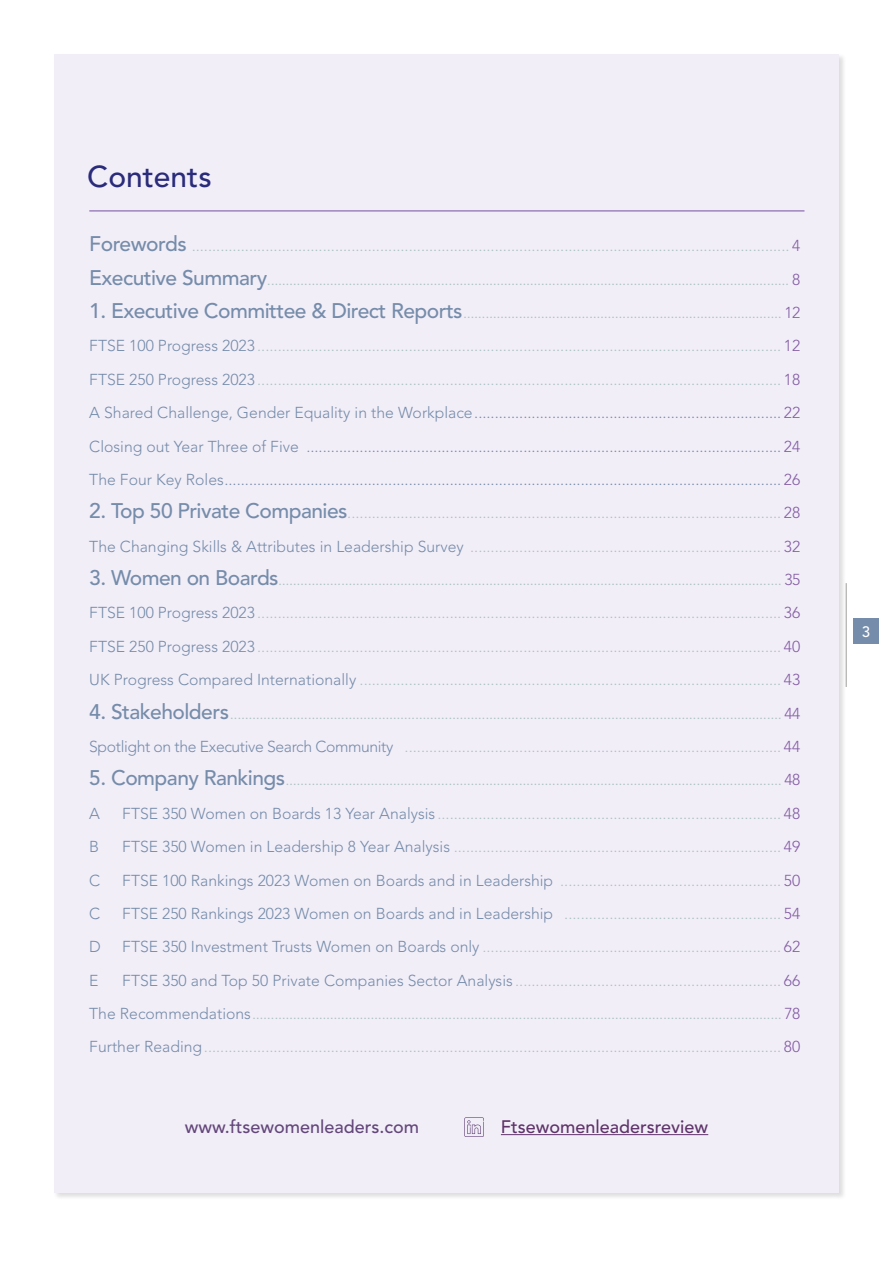
<style>
.page{position:relative;width:893px;height:1263px;background:#fff}
.page>*{position:absolute;margin:0;border:0;box-sizing:border-box;transform-origin:0 0}
.t1{font:500 30px "Avenir LT Std";color:#2a2b7a}
.t2{font:500 18px "Avenir LT Std";color:#63467a}
.t3{font:500 18px "Avenir LT Std";color:#5f336a}
.t4{font:300 15.75px/33.3px "Avenir LT Std";color:#a9c2c2}
.t5{font:300 15.75px/33.3px "Avenir LT Std";color:#758caa;text-align:justify}
.t6{font:300 15.75px/33.3px "Avenir LT Std";letter-spacing:-.025em;color:#a9c2c2}
.t7{font:500 15px "Avenir LT Std";color:#fff}
.s1{font-weight:500;font-size:21px;color:#758caa}
.s2{color:#835da3}
.s3{font-weight:500;font-size:21px}
.s4{color:#a9c2c2}
.s5{color:#758caa}
</style>
<div class="page">
<div style="left:54px;top:54px;width:785px;height:1139px;background:#f2eef8"></div>
<div style="left:853px;top:619px;width:26px;height:25px;background:#758caa"></div>
<hr style="left:846px;top:583px;width:1px;height:104px;background:#9d9d9c">
<svg style="left:464px;top:1117px;width:20px;height:20px"></svg>
<hr style="left:501px;top:1134px;width:207px;height:1px;background:#5f336a">
<hr style="left:89px;top:210px;width:715px;height:2px;background:#a084bc">
<h1 class="t1" style="left:87px;top:160px;width:126px">Contents</h1>
<p class="t4" style="left:89px;top:229px;width:713px"><span class="s1">Forewords</span> .................................................................................................................................................. <span class="s2">4<br></span><span class="s1">Executive Summary</span>............................................................................................................................................. <span class="s2">8</span></p>
<p class="t5" style="left:89px;top:296px;width:713px"><span class="s3">1. Executive Committee &amp; Direct Reports</span><span class="s4">......................................................................................</span> <span class="s2">12<br></span>FTSE 100 Progress 2023 <span class="s4">................................................................................................................................</span> <span class="s2">12<br></span>FTSE 250 Progress 2023 <span class="s4">................................................................................................................................</span> <span class="s2">18<br></span>A Shared Challenge, Gender Equality in the Workplace........................................................................... <span class="s2">22<br></span>Closing out Year Three of Five .................................................................................................................... <span class="s2">24<br></span>The Four Key Roles........................................................................................................................................ <span class="s2">26</span></p>
<p class="t4" style="left:89px;top:496px;width:713px"><span class="s1">2. Top 50 Private Companies</span>.......................................................................................................... <span class="s2">28<br></span><span class="s5">The Changing Skills &amp; Attributes in Leadership Survey</span> ............................................................................ <span class="s2">32</span></p>
<p class="t4" style="left:89px;top:563px;width:713px;text-align:justify"><span class="s1">3. Women on Boards</span>........................................................................................................................................ <span class="s2">35<br></span><span class="s5">FTSE 100 Progress 2023</span> ................................................................................................................................ <span class="s2">36<br></span><span class="s5">FTSE 250 Progress 2023</span> ................................................................................................................................ <span class="s2">40<br></span><span class="s5">UK Progress Compared Internationally</span> ....................................................................................................... <span class="s2">43</span></p>
<p class="t6" style="left:89px;top:697px;width:713px"><span class="s1">4. Stakeholders</span>..................................................................................................................................................... <span class="s2">44<br></span><span class="s5">Spotlight on the Executive Search Community</span> ............................................................................................ <span class="s2">44</span></p>
<p class="t4" style="left:89px;top:763px;width:713px"><span class="s1">5. Company Rankings</span>...................................................................................................................................... <span class="s2">48<br></span><span class="s5">A</span></p>
<p class="t4" style="left:122px;top:797px;width:679px"><span class="s5">FTSE 350 Women on Boards 13 Year Analysis</span> .................................................................................... <span class="s2">48</span></p>
<p class="t5" style="left:89px;top:830px;width:11px">B</p>
<p class="t4" style="left:122px;top:830px;width:679px"><span class="s5">FTSE 350 Women in Leadership 8 Year Analysis</span> ................................................................................ <span class="s2">49</span></p>
<p class="t5" style="left:89px;top:863px;width:13px">C</p>
<p class="t4" style="left:122px;top:863px;width:680px"><span class="s5">FTSE 100 Rankings 2023 Women on Boards and in Leadership</span> ...................................................... <span class="s2">50</span></p>
<p class="t5" style="left:89px;top:897px;width:13px">C</p>
<p class="t4" style="left:122px;top:897px;width:680px"><span class="s5">FTSE 250 Rankings 2023 Women on Boards and in Leadership</span> ..................................................... <span class="s2">54</span></p>
<p class="t5" style="left:89px;top:930px;width:13px">D</p>
<p class="t4" style="left:122px;top:930px;width:680px"><span class="s5">FTSE 350 Investment Trusts Women on Boards only</span> ......................................................................... <span class="s2">62</span></p>
<p class="t5" style="left:89px;top:964px;width:11px">E</p>
<p class="t4" style="left:89px;top:964px;width:713px;text-align:justify;text-indent:33px"><span class="s5">FTSE 350 and Top 50 Private Companies Sector Analysis</span> ................................................................. <span class="s2">66<br></span><span class="s5">The Recommendations</span>............................................................................................................................................... <span class="s2">78<br></span><span class="s5">Further Reading</span>............................................................................................................................................. <span class="s2">80</span></p>
<p class="t2" style="left:185px;top:1116px;width:236px">www.ftsewomenleaders.com</p>
<p class="t3" style="left:501px;top:1116px;width:209px">Ftsewomenleadersreview</p>
<p class="t7" style="left:862px;top:623px;width:10px">3</p>
</div>
